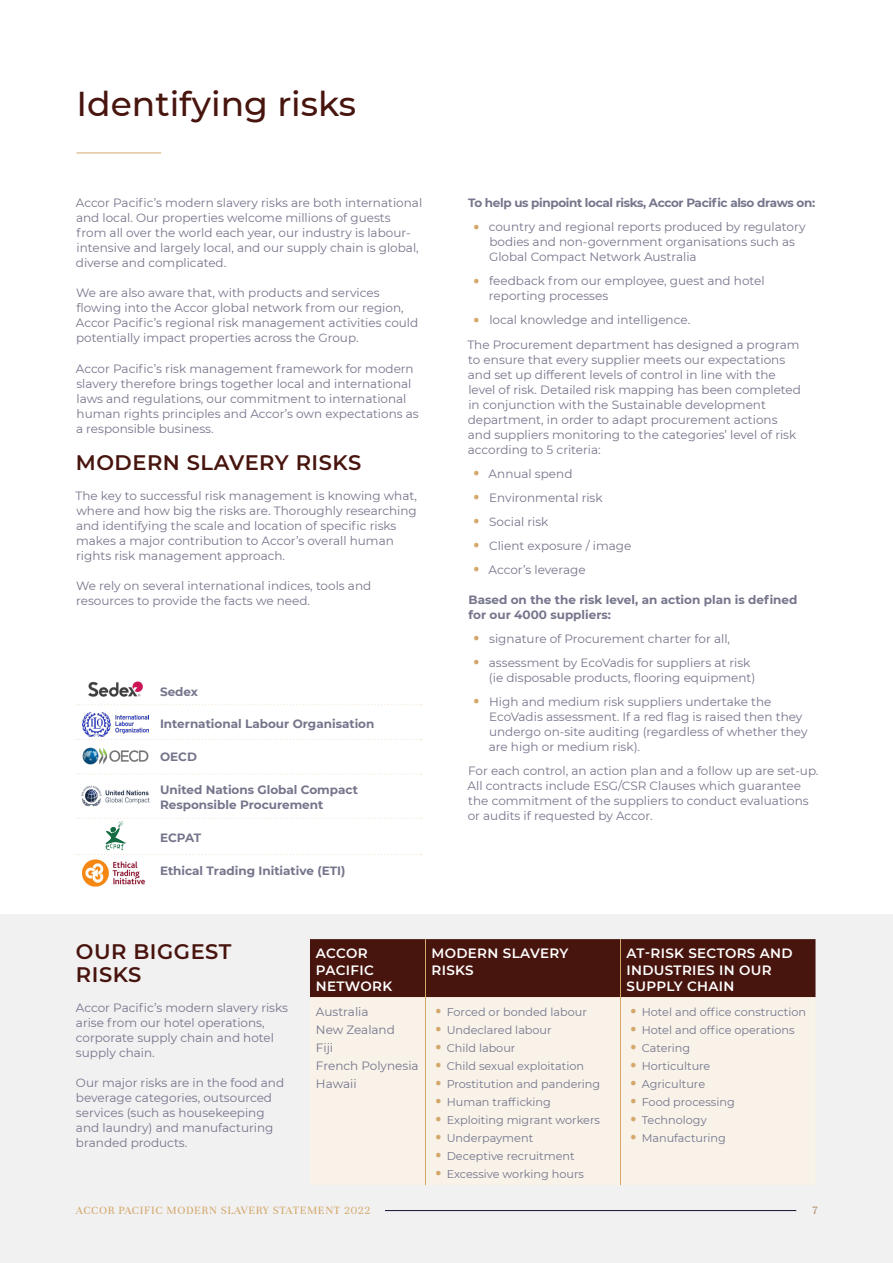
<style>
.page{position:relative;width:893px;height:1263px;background:#fff}
.page>*{position:absolute;margin:0;border:0;box-sizing:border-box;transform-origin:0 0}
.t1{font:500 34.5px "Montserrat";color:#48150e}
.t2{font:600 21px/22.5px "Montserrat";letter-spacing:.025em;color:#48150e}
.t3{font:600 13.5px/16.5px "Montserrat";letter-spacing:.025em;color:#fff}
.t4{font:12px/15px "Montserrat";color:#75758c}
.t5{font:700 12px/15px "Montserrat";color:#75758c}
.t6{font:700 12px/24px "Montserrat";letter-spacing:-.03em;color:#75758c;text-align:center}
.t7{font:12px "Unna";letter-spacing:.05em;color:#d4a86b}
.t8{font:12px "Unna";color:#a88054}
.t9{font:11.25px/18px "Montserrat";color:#75758c}
.s1{font-size:22.5px;color:#d4a86b}
.s2{font-weight:400}
.s3{font-weight:700;font-size:22.5px;color:#d4a86b}
</style>
<div class="page">
<div style="left:0;top:914px;width:893px;height:349px;background:#f1f1f2"></div>
<hr style="left:77px;top:153px;width:84px;height:1px;background:#d4a86b">
<div style="left:310px;top:939px;width:505px;height:58px;background:#48150e"></div>
<div style="left:310px;top:997px;width:505px;height:188px;background:#f8f2e9"></div>
<hr style="left:620px;top:939px;width:1px;height:58px;background:#d4a86b">
<hr style="left:620px;top:997px;width:1px;height:188px;background:#d4a86b">
<hr style="left:425px;top:939px;width:1px;height:58px;background:#d4a86b">
<hr style="left:425px;top:997px;width:1px;height:188px;background:#d4a86b">
<img style="left:83px;top:712px;width:65px;height:24px">
<img style="left:83px;top:859px;width:62px;height:28px">
<img style="left:83px;top:747px;width:65px;height:17px">
<img style="left:88px;top:681px;width:55px;height:16px">
<img style="left:81px;top:785px;width:69px;height:22px">
<svg style="left:77px;top:704px;width:345px;height:1px"></svg>
<svg style="left:77px;top:739px;width:345px;height:1px"></svg>
<svg style="left:77px;top:773px;width:345px;height:2px"></svg>
<svg style="left:77px;top:817px;width:345px;height:38px"></svg>
<hr style="left:385px;top:1210px;width:411px;height:1px;background:#121332">
<h1 class="t1" style="left:77px;top:80px;width:281px">Identifying risks</h1>
<p class="t4" style="left:76px;top:195px;width:348px">Accor Pacific’s modern slavery risks are both international and local. Our properties welcome millions of guests from all over the world each year, our industry is labour&shy;intensive and largely local, and our supply chain is global, diverse and complicated.</p>
<p class="t4" style="left:76px;top:285px;width:344px">We are also aware that, with products and services flowing into the Accor global network from our region, Accor Pacific’s regional risk management activities could potentially impact properties across the Group.</p>
<p class="t4" style="left:76px;top:360px;width:344px">Accor Pacific’s risk management framework for modern slavery therefore brings together local and international laws and regulations, our commitment to international human rights principles and Accor’s own expectations as a responsible business.</p>
<h2 class="t2" style="left:76px;top:450px;width:287px">MODERN SLAVERY RISKS</h2>
<p class="t4" style="left:76px;top:488px;width:343px">The key to successful risk management is knowing what, where and how big the risks are. Thoroughly researching and identifying the scale and location of specific risks makes a major contribution to Accor’s overall human rights risk management approach.</p>
<p class="t4" style="left:76px;top:578px;width:297px">We rely on several international indices, tools and resources to provide the facts we need.</p>
<p class="t5" style="left:160px;top:684px;width:40px">Sedex</p>
<p class="t5" style="left:160px;top:715px;width:216px">International Labour Organisation</p>
<p class="t5" style="left:160px;top:748px;width:38px">OECD</p>
<p class="t5" style="left:160px;top:781px;width:199px">United Nations Global Compact<br>Responsible Procurement</p>
<p class="t5" style="left:160px;top:829px;width:43px">ECPAT</p>
<p class="t5" style="left:160px;top:862px;width:187px">Ethical Trading Initiative (ETI)</p>
<p class="t6" style="left:468px;top:191px;width:349px">To help us pinpoint local risks, Accor Pacific also draws on: <span class="s1">∙</span> <span class="s2">country and regional reports produced by regulatory</span></p>
<p class="t4" style="left:489px;top:234px;width:308px">bodies and non-government organisations such as<br>Global Compact Network Australia</p>
<p class="t4" style="left:489px;top:273px;width:277px;text-indent:-16px"><span class="s3">∙</span> feedback from our employee, guest and hotel reporting processes</p>
<p class="t4" style="left:467px;top:308px;width:334px;line-height:24px;text-indent:6px"><span class="s3">∙</span> local knowledge and intelligence.<br>The Procurement department has designed a program</p>
<p class="t4" style="left:468px;top:351px;width:335px">to ensure that every supplier meets our expectations and set up different levels of control in line with the level of risk. Detailed risk mapping has been completed in conjunction with the Sustainable development department, in order to adapt procurement actions and suppliers monitoring to the categories’ level of risk according to 5 criteria:</p>
<p class="t4" style="left:473px;top:461px;width:160px;line-height:24px"><span class="s3">∙</span> Annual spend<br><span class="s3">∙</span> Environmental risk<br><span class="s3">∙</span> Social risk<br><span class="s3">∙</span> Client exposure / image <span class="s3">∙</span> Accor’s leverage</p>
<p class="t5" style="left:469px;top:591px;width:330px">Based on the the risk level, an action plan is defined for our 4000 suppliers:</p>
<p class="t4" style="left:473px;top:626px;width:279px;line-height:24px"><span class="s3">∙</span> signature of Procurement charter for all,<br><span class="s3">∙</span> assessment by EcoVadis for suppliers at risk</p>
<p class="t4" style="left:473px;top:665px;width:300px;line-height:24px;text-align:center">(ie disposable products, flooring equipment)<br><span class="s3">∙</span> High and medium risk suppliers undertake the</p>
<p class="t4" style="left:489px;top:708px;width:320px">EcoVadis assessment. If a red flag is raised then they undergo on-site auditing (regardless of whether they are high or medium risk).</p>
<p class="t4" style="left:468px;top:762px;width:352px">For each control, an action plan and a follow up are set-up.<br>All contracts include ESG/CSR Clauses which guarantee the commitment of the suppliers to conduct evaluations or audits if requested by Accor.</p>
<h2 class="t2" style="left:76px;top:940px;width:157px">OUR BIGGEST<br>RISKS</h2>
<p class="t4" style="left:76px;top:1000px;width:214px">Accor Pacific’s modern slavery risks arise from our hotel operations, corporate supply chain and hotel supply chain.</p>
<p class="t4" style="left:76px;top:1075px;width:210px">Our major risks are in the food and beverage categories, outsourced services (such as housekeeping and laundry) and manufacturing branded products.</p>
<p class="t3" style="left:316px;top:944px;width:78px">ACCOR<br>PACIFIC<br>NETWORK</p>
<p class="t3" style="left:431px;top:944px;width:138px">MODERN SLAVERY<br>RISKS</p>
<p class="t3" style="left:626px;top:944px;width:168px">AT-RISK SECTORS AND<br>INDUSTRIES IN OUR<br>SUPPLY CHAIN</p>
<p class="t4" style="left:316px;top:1002px;width:104px;line-height:18px">Australia<br>New Zealand<br>Fiji<br>French Polynesia<br>Hawaii</p>
<p class="t9" style="left:435px;top:1002px;width:167px"><span class="s3">∙</span> Forced or bonded labour<br><span class="s3">∙</span> Undeclared labour<br><span class="s3">∙</span> Child labour<br><span class="s3">∙</span> Child sexual exploitation<br><span class="s3">∙</span> Prostitution and pandering <span class="s3">∙</span> Human trafficking<br><span class="s3">∙</span> Exploiting migrant workers <span class="s3">∙</span> Underpayment<br><span class="s3">∙</span> Deceptive recruitment<br><span class="s3">∙</span> Excessive working hours</p>
<p class="t9" style="left:630px;top:1002px;width:178px"><span class="s3">∙</span> Hotel and office construction <span class="s3">∙</span> Hotel and office operations<br><span class="s3">∙</span> Catering<br><span class="s3">∙</span> Horticulture<br><span class="s3">∙</span> Agriculture<br><span class="s3">∙</span> Food processing<br><span class="s3">∙</span> Technology<br><span class="s3">∙</span> Manufacturing</p>
<p class="t7" style="left:76px;top:1203px;width:296px">ACCOR PACIFIC MODERN SLAVERY STATEMENT 2022</p>
<p class="t8" style="left:812px;top:1203px;width:7px">7</p>
</div>
